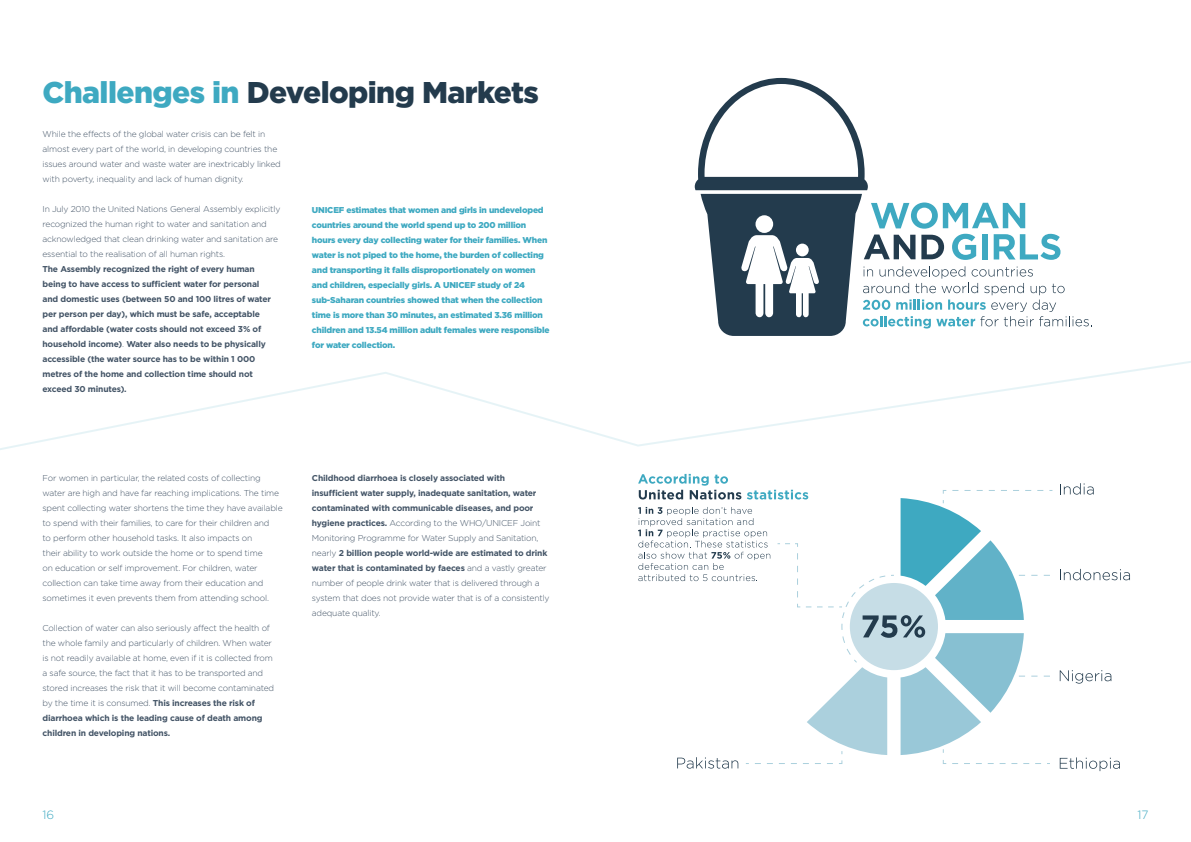
<style>
.page{position:relative;width:1191px;height:842px;background:#fff}
.page>*{position:absolute;margin:0;border:0;box-sizing:border-box;transform-origin:0 0}
.t1{font:900 30px "Gotham";letter-spacing:-.02em;color:#233b4d}
.t2{font:300 12px "Gotham";color:#3ea9c1}
.t3{font:300 8.5px/15px "Gotham";letter-spacing:-.02em;color:#435466}
.t4{font:700 8.5px/15px "Gotham";letter-spacing:-.02em;color:#435466}
.t5{font:900 8.5px/15px "Gotham";letter-spacing:-.02em;color:#3ea9c1}
.s1{color:#3ea9c1}
.s2{font-weight:300}
.s3{font-weight:700}
</style>
<div class="page">
<svg style="left:0;top:361px;width:1191px;height:89px"></svg>
<svg style="left:1060px;top:483px;width:33px;height:12px"></svg>
<svg style="left:1060px;top:569px;width:70px;height:11px"></svg>
<svg style="left:1059px;top:670px;width:52px;height:14px"></svg>
<svg style="left:1059px;top:757px;width:61px;height:14px"></svg>
<svg style="left:638px;top:474px;width:415px;height:295px"></svg>
<svg style="left:695px;top:78px;width:394px;height:258px"></svg>
<h1 class="t1" style="left:43px;top:76px;width:498px"><span class="s1">Challenges in</span> Developing Markets</h1>
<p class="t3" style="left:43px;top:126px;width:240px">While the effects of the global water crisis can be felt in almost every part of the world, in developing countries the issues around water and waste water are inextricably linked with poverty, inequality and lack of human dignity.</p>
<p class="t3" style="left:43px;top:201px;width:239px">In July 2010 the United Nations General Assembly explicitly recognized the human right to water and sanitation and acknowledged that clean drinking water and sanitation are essential to the realisation of all human rights.</p>
<p class="t4" style="left:43px;top:261px;width:230px">The Assembly recognized the right of every human being to have access to sufficient water for personal and domestic uses (between 50 and 100 litres of water per person per day), which must be safe, acceptable and affordable (water costs should not exceed 3% of household income)<span class="s2">.</span> Water also needs to be physically accessible (the water source has to be within 1 000 metres of the home and collection time should not exceed 30 minutes).</p>
<p class="t5" style="left:312px;top:202px;width:239px">UNICEF estimates that women and girls in undeveloped countries around the world spend up to 200 million hours every day collecting water for their families. When water is not piped to the home, the burden of collecting and transporting it falls disproportionately on women and children, especially girls. A UNICEF study of 24 sub-Saharan countries showed that when the collection time is more than 30 minutes, an estimated 3.36 million children and 13.54 million adult females were responsible for water collection.</p>
<p class="t3" style="left:43px;top:470px;width:242px">For women in particular, the related costs of collecting water are high and have far reaching implications. The time spent collecting water shortens the time they have available to spend with their families, to care for their children and<br>to perform other household tasks. It also impacts on<br>their ability to work outside the home or to spend time<br>on education or self improvement. For children, water collection can take time away from their education and sometimes it even prevents them from attending school.</p>
<p class="t3" style="left:43px;top:620px;width:233px">Collection of water can also seriously affect the health of the whole family and particularly of children. When water is not readily available at home, even if it is collected from a safe source, the fact that it has to be transported and stored increases the risk that it will become contaminated by the time it is consumed. <span class="s3">This increases the risk of diarrhoea which is the leading cause of death among children in developing nations.</span></p>
<p class="t4" style="left:312px;top:470px;width:239px">Childhood diarrhoea is closely associated with insufficient water supply, inadequate sanitation, water contaminated with communicable diseases, and poor hygiene practices. <span class="s2">According to the WHO/UNICEF Joint Monitoring Programme for Water Supply and Sanitation, nearly</span> 2 billion people world-wide are estimated to drink water that is contaminated by faeces <span class="s2">and a vastly greater number of people drink water that is delivered through a system that does not provide water that is of a consistently adequate quality.</span></p>
<h2 class="t2" style="left:43px;top:808px;width:13px">16</h2>
<h2 class="t2" style="left:1137px;top:808px;width:13px">17</h2>
</div>
